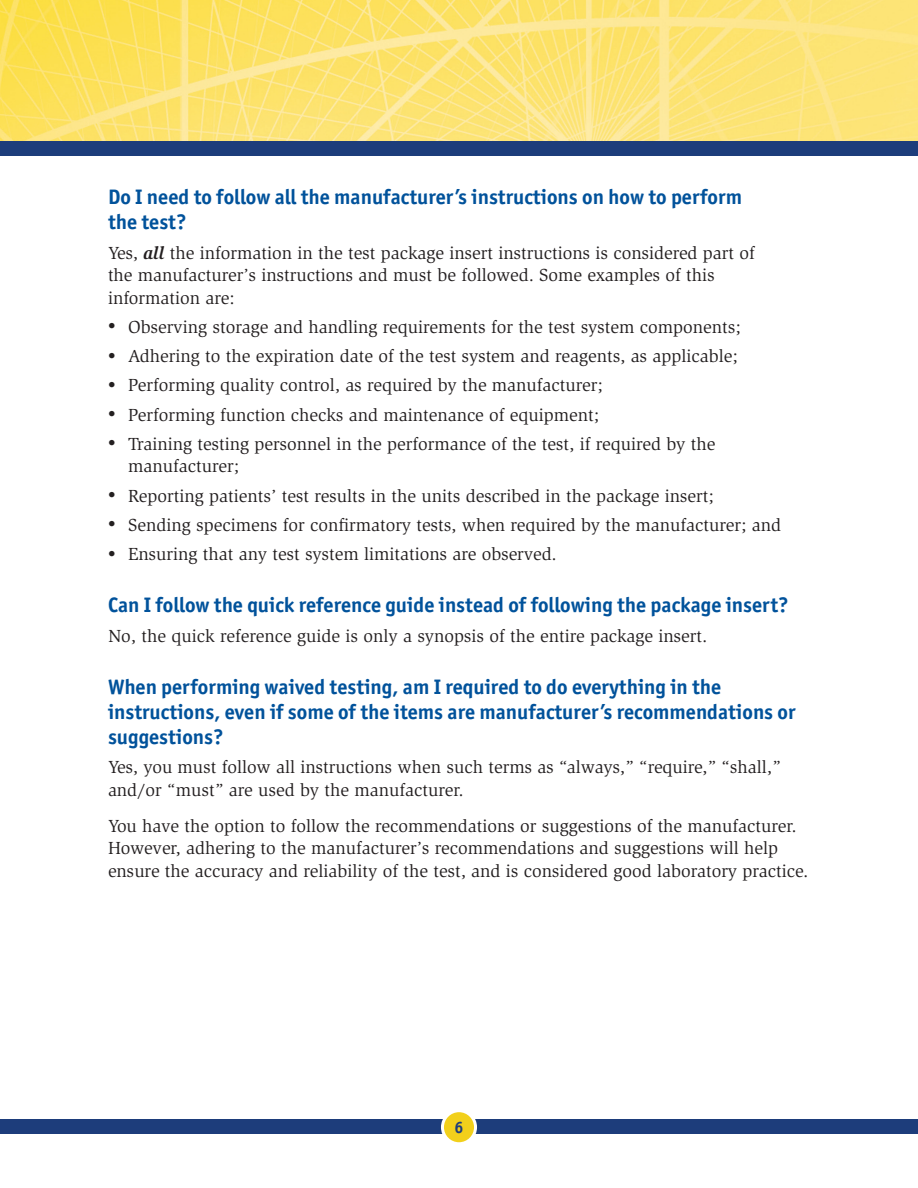
<style>
.page{position:relative;width:918px;height:1188px;background:#fff}
.page>*{position:absolute;margin:0;border:0;box-sizing:border-box;transform-origin:0 0}
.t1{font:700 21px/25.2px "Officina Sans ITC Pro";color:#01529b}
.t2{font:18px/22.5px "Slimbach Std";color:#231f20}
.t3{font:700 16.5px "Officina Sans ITC Pro";color:#1d3d7b}
.s1{font-weight:700;font-style:italic}
.s2{font-size:15px}
</style>
<div class="page">
<div style="left:0;top:1120px;width:918px;height:14px;background:#1d3d7b"></div>
<div style="left:442px;top:1111px;width:34px;height:33px;background:#f2d01b;border-radius:50%"></div>
<div style="left:441px;top:1109px;width:36px;height:36px;border:3px solid #fff;border-radius:50%"></div>
<img style="left:0;top:0;width:918px;height:141px">
<div style="left:0;top:141px;width:918px;height:15px;background:#1d3d7b"></div>
<h2 class="t1" style="left:108px;top:184px;width:636px">Do I need to follow all the manufacturer’s instructions on how to perform the test?</h2>
<p class="t2" style="left:108px;top:241px;width:648px">Yes, <span class="s1">all</span> the information in the test package insert instructions is considered part of the manufacturer’s instructions and must be followed. Some examples of this information are:</p>
<p class="t2" style="left:108px;top:316px;width:634px"><span class="s2">•</span> Observing storage and handling requirements for the test system components;</p>
<p class="t2" style="left:108px;top:345px;width:631px"><span class="s2">•</span> Adhering to the expiration date of the test system and reagents, as applicable;</p>
<p class="t2" style="left:108px;top:374px;width:496px"><span class="s2">•</span> Performing quality control, as required by the manufacturer;</p>
<p class="t2" style="left:108px;top:404px;width:493px"><span class="s2">•</span> Performing function checks and maintenance of equipment;</p>
<p class="t2" style="left:128px;top:433px;width:589px;text-indent:-20px"><span class="s2">•</span> Training testing personnel in the performance of the test, if required by the manufacturer;</p>
<p class="t2" style="left:108px;top:485px;width:607px"><span class="s2">•</span> Reporting patients’ test results in the units described in the package insert;</p>
<p class="t2" style="left:108px;top:514px;width:675px"><span class="s2">•</span> Sending specimens for confirmatory tests, when required by the manufacturer; and</p>
<p class="t2" style="left:108px;top:543px;width:450px"><span class="s2">•</span> Ensuring that any test system limitations are observed.</p>
<h2 class="t1" style="left:108px;top:592px;width:682px">Can I follow the quick reference guide instead of following the package insert?</h2>
<p class="t2" style="left:108px;top:624px;width:601px">No, the quick reference guide is only a synopsis of the entire package insert.</p>
<h2 class="t1" style="left:108px;top:674px;width:689px">When performing waived testing, am I required to do everything in the instructions, even if some of the items are manufacturer’s recommendations or suggestions?</h2>
<p class="t2" style="left:108px;top:756px;width:674px">Yes, you must follow all instructions when such terms as “always,” “require,” “shall,” and/or “must” are used by the manufacturer.</p>
<p class="t2" style="left:108px;top:815px;width:702px">You have the option to follow the recommendations or suggestions of the manufacturer.<br>However, adhering to the manufacturer’s recommendations and suggestions will help ensure the accuracy and reliability of the test, and is considered good laboratory practice.</p>
<p class="t3" style="left:455px;top:1117px;width:10px">6</p>
</div>
